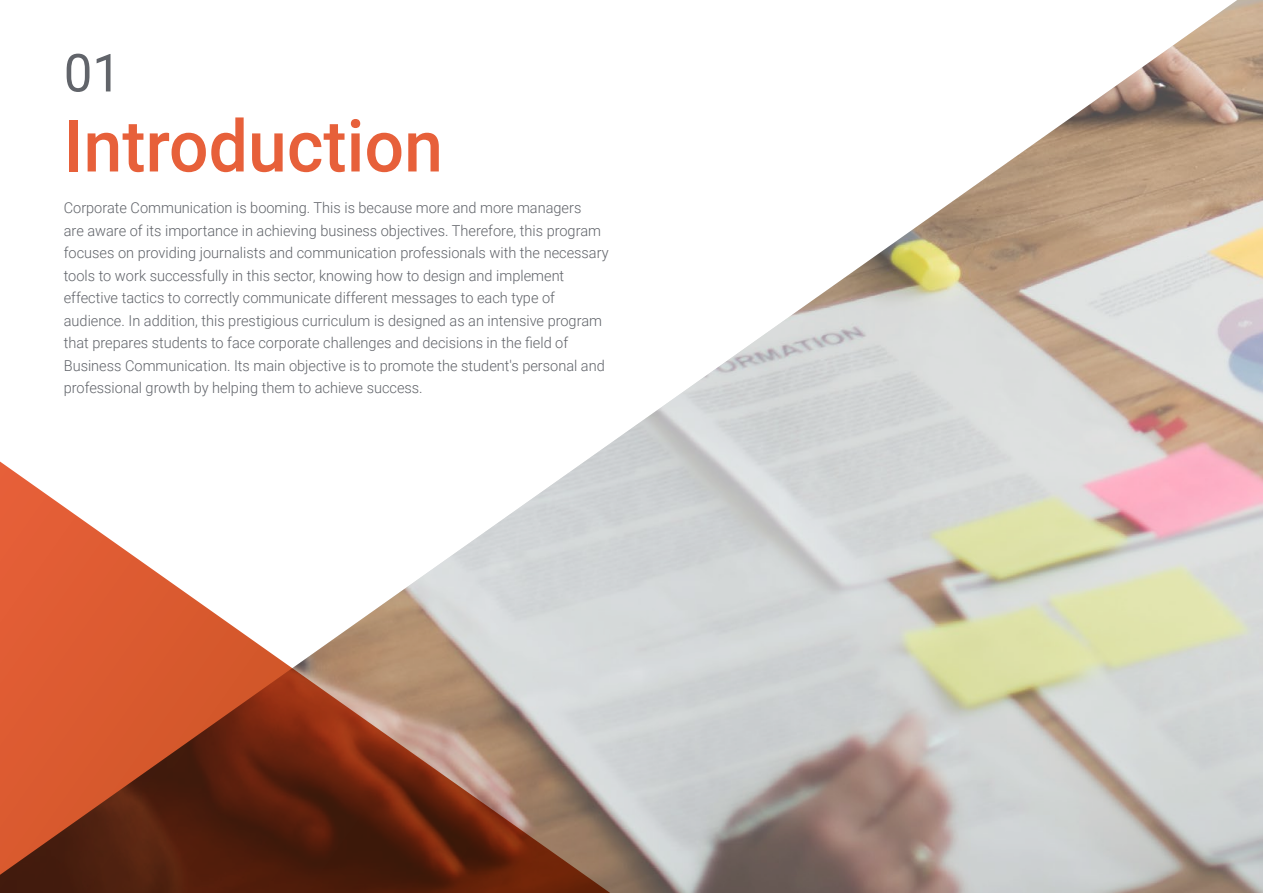
<style>
.page{position:relative;width:1263px;height:893px;background:#fff}
.page>*{position:absolute;margin:0;border:0;box-sizing:border-box;transform-origin:0 0}
.t1{font:500 72px "Roboto";color:#e7603a}
.t2{font:52.5px "Roboto";color:#61646a}
.t3{font:300 15px/22.5px "Roboto";color:#61646a}
</style>
<div class="page">
<img style="left:607px;top:0;width:656px;height:893px">
<svg style="left:0;top:446px;width:640px;height:447px"></svg>
<h2 class="t2" style="left:64px;top:36px;width:59px">01</h2>
<h1 class="t1" style="left:64px;top:95px;width:381px">Introduction</h1>
<p class="t3" style="left:64px;top:196px;width:546px">Corporate Communication is booming. This is because more and more managers<br>are aware of its importance in achieving business objectives. Therefore, this program focuses on providing journalists and communication professionals with the necessary tools to work successfully in this sector, knowing how to design and implement effective tactics to correctly communicate different messages to each type of audience. In addition, this prestigious curriculum is designed as an intensive program that prepares students to face corporate challenges and decisions in the field of Business Communication. Its main objective is to promote the student's personal and professional growth by helping them to achieve success.</p>
</div>
